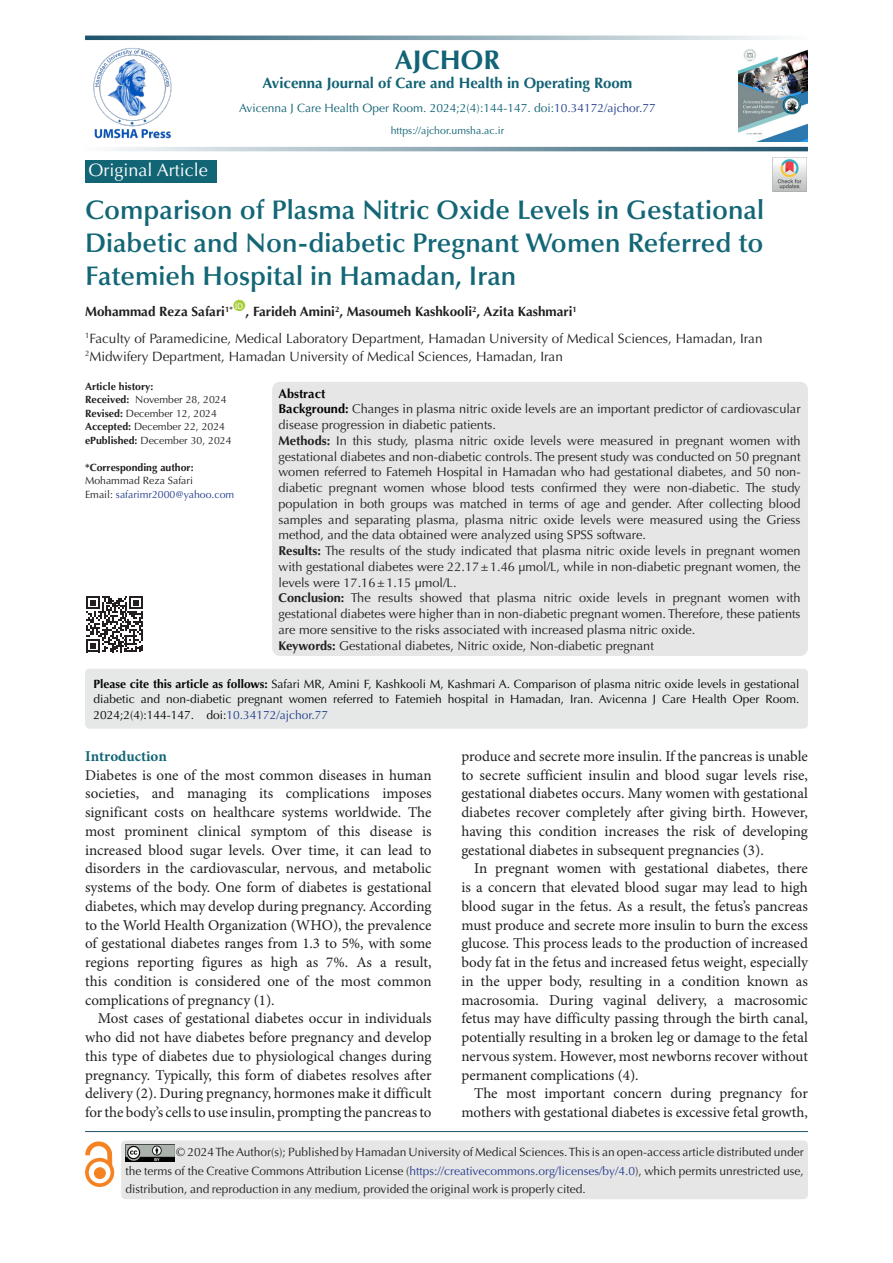
<style>
.page{position:relative;width:893px;height:1263px;background:#fff}
.page>*{position:absolute;margin:0;border:0;box-sizing:border-box;transform-origin:0 0}
.t1{font:600 27px/33px "Optima LT Std";color:#126675;text-align:justify}
.t2{font:700 27px "Optima LT Std";color:#126375}
.t3{font:18px "Optima LT Std";color:#fff}
.t4{font:15px/18.8px "Minion Pro";letter-spacing:-.005em;color:#231f20;text-align:justify}
.t5{font:700 15px "Optima LT Std";color:#126375}
.heading_1{font:700 15px "Minion Pro";color:#126675}
.t6{font:13.5px "Optima LT Std";color:#231f20}
.t7{font:700 13.5px "Optima LT Std";color:#231f20}
.t8{font:12.75px/15.8px "Optima LT Std";color:#231f20;text-align:justify}
.t9{font:700 12.75px "Optima LT Std";color:#040503}
.t10{font:12px/18px "Optima LT Std";color:#221e1f;text-align:justify}
.t11{font:12px/15.8px "Optima LT Std";color:#040503;text-align:justify}
.t12{font:12px "Optima LT Std";color:#126375}
.t13{font:10.5px "Optima LT Std";color:#231f20}
.t14{font:700 10.5px "Optima LT Std";color:#231f20}
.t15{font:10.5px "Optima LT Std";color:#253f8e}
.t16{font:10.5px "Optima LT Std";color:#126375}
.t17{font:7.8px "Arial";color:#fff}
.s1{color:#253f8e}
.s2{font-weight:700}
.s3{color:#231f20}
.s4{font-weight:700;color:#040503}
</style>
<div class="page">
<hr style="left:85px;top:1131px;width:723px;height:1px;background:#1f556c">
<div style="left:121px;top:1140px;width:687px;height:59px;background:#e6e6e6;border-radius:4px"></div>
<img style="left:125px;top:1145px;width:49px;height:17px">
<div style="left:233px;top:300px;width:12px;height:11px;background:#a6ce39;border-radius:50%"></div>
<div style="left:85px;top:160px;width:132px;height:22px;background:#126575"></div>
<img style="left:773px;top:158px;width:34px;height:34px">
<svg style="left:112px;top:147px;width:696px;height:4px;background:#8aa5b1"></svg>
<svg style="left:85px;top:36px;width:697px;height:4px;background:#88a5b1"></svg>
<div style="left:94px;top:1168px;width:11px;height:10px;background:#f58220;border-radius:50%"></div>
<div style="left:94px;top:1167px;width:11px;height:12px;border:1px solid #f58220;border-radius:50%"></div>
<div style="left:85px;top:1158px;width:29px;height:29px;border:4px solid #f58220;border-radius:50%"></div>
<svg style="left:86px;top:1142px;width:26px;height:24px"></svg>
<img style="left:738px;top:49px;width:69px;height:93px">
<img style="left:93px;top:48px;width:79px;height:91px">
<div style="left:85px;top:669px;width:723px;height:60px;background:#e5e8e7;border-radius:4px"></div>
<svg style="left:86px;top:596px;width:57px;height:56px"></svg>
<div style="left:272px;top:382px;width:536px;height:274px;background:#e6e6e6;border-radius:8px"></div>
<p class="t3" style="left:88px;top:160px;width:121px">Original Article</p>
<p class="t2" style="left:395px;top:44px;width:107px">AJCHOR</p>
<p class="t5" style="left:262px;top:74px;width:371px">Avicenna Journal of Care and Health in Operating Room</p>
<p class="t12" style="left:239px;top:101px;width:418px">Avicenna J Care Health Oper Room. 2024;2(4):144-147. doi:<span class="s1">10.34172/ajchor.77</span></p>
<p class="t16" style="left:391px;top:124px;width:115px">https://ajchor.umsha.ac.ir</p>
<p class="t1" style="left:85px;top:194px;width:681px">Comparison of Plasma Nitric Oxide Levels in Gestational Diabetic and Non-diabetic Pregnant Women Referred to Fatemieh Hospital in Hamadan, Iran</p>
<p class="t7" style="left:85px;top:304px;width:149px">Mohammad Reza Safari<sup>1*</sup></p>
<p class="t17" style="left:235px;top:300px;width:9px">ID</p>
<p class="t7" style="left:246px;top:304px;width:333px">, Farideh Amini<sup>2</sup>, Masoumeh Kashkooli<sup>2</sup>, Azita Kashmari<sup>1</sup></p>
<p class="t6" style="left:85px;top:330px;width:679px"><sup>1</sup>Faculty of Paramedicine, Medical Laboratory Department, Hamadan University of Medical Sciences, Hamadan, Iran</p>
<p class="t6" style="left:85px;top:348px;width:479px"><sup>2</sup>Midwifery Department, Hamadan University of Medical Sciences, Hamadan, Iran</p>
<p class="t14" style="left:85px;top:380px;width:70px">Article history:</p>
<p class="t13" style="left:85px;top:393px;width:143px"><span class="s2">Received:</span> November 28, 2024</p>
<p class="t13" style="left:85px;top:407px;width:133px"><span class="s2">Revised:</span> December 12, 2024</p>
<p class="t13" style="left:85px;top:420px;width:142px"><span class="s2">Accepted:</span> December 22, 2024</p>
<p class="t13" style="left:85px;top:434px;width:148px"><span class="s2">ePublished:</span> December 30, 2024</p>
<p class="t14" style="left:85px;top:461px;width:110px">*Corresponding author:</p>
<p class="t13" style="left:85px;top:474px;width:109px">Mohammad Reza Safari</p>
<p class="t15" style="left:85px;top:488px;width:151px"><span class="s3">Email:</span> safarimr2000@yahoo.com</p>
<p class="t9" style="left:279px;top:386px;width:48px">Abstract</p>
<p class="t8" style="left:279px;top:401px;width:524px"><span class="s4">Background:</span> Changes in plasma nitric oxide levels are an important predictor of cardiovascular disease progression in diabetic patients.</p>
<p class="t8" style="left:279px;top:433px;width:524px"><span class="s2">Methods:</span> In this study, plasma nitric oxide levels were measured in pregnant women with gestational diabetes and non-diabetic controls. The present study was conducted on 50 pregnant women referred to Fatemeh Hospital in Hamadan who had gestational diabetes, and 50 non&shy;diabetic pregnant women whose blood tests confirmed they were non-diabetic. The study population in both groups was matched in terms of age and gender. After collecting blood samples and separating plasma, plasma nitric oxide levels were measured using the Griess method, and the data obtained were analyzed using SPSS software.</p>
<p class="t8" style="left:279px;top:543px;width:524px"><span class="s2">Results:</span> The results of the study indicated that plasma nitric oxide levels in pregnant women with gestational diabetes were 22.17±1.46 µmol/L, while in non-diabetic pregnant women, the levels were 17.16±1.15 µmol/L.</p>
<p class="t8" style="left:279px;top:590px;width:524px"><span class="s2">Conclusion:</span> The results showed that plasma nitric oxide levels in pregnant women with gestational diabetes were higher than in non-diabetic pregnant women. Therefore, these patients are more sensitive to the risks associated with increased plasma nitric oxide.</p>
<p class="t8" style="left:279px;top:637px;width:377px"><span class="s2">Keywords:</span> Gestational diabetes, Nitric oxide, Non-diabetic pregnant</p>
<p class="t11" style="left:94px;top:676px;width:707px"><span class="s2">Please cite this article as follows:</span> Safari MR, Amini F, Kashkooli M, Kashmari A. Comparison of plasma nitric oxide levels in gestational diabetic and non-diabetic pregnant women referred to Fatemieh hospital in Hamadan, Iran. Avicenna J Care Health Oper Room.<br>2024;2(4):144-147. doi:<span class="s1">10.34172/ajchor.77</span></p>
<p class="t4" style="left:461px;top:747px;width:348px">produce and secrete more insulin. If the pancreas is unable to secrete sufficient insulin and blood sugar levels rise, gestational diabetes occurs. Many women with gestational diabetes recover completely after giving birth. However, having this condition increases the risk of developing gestational diabetes in subsequent pregnancies (3).</p>
<p class="t4" style="left:461px;top:860px;width:348px;text-indent:13px">In pregnant women with gestational diabetes, there is a concern that elevated blood sugar may lead to high blood sugar in the fetus. As a result, the fetus’s pancreas must produce and secrete more insulin to burn the excess glucose. This process leads to the production of increased body fat in the fetus and increased fetus weight, especially in the upper body, resulting in a condition known as macrosomia. During vaginal delivery, a macrosomic fetus may have difficulty passing through the birth canal, potentially resulting in a broken leg or damage to the fetal nervous system. However, most newborns recover without permanent complications (4).</p>
<p class="t4" style="left:461px;top:1085px;width:348px;text-align:right">The most important concern during pregnancy for mothers with gestational diabetes is excessive fetal growth,</p>
<p class="t10" style="left:125px;top:1143px;width:680px;text-indent:51px"><span class="s3">© 2024 The Author(s); Published by Hamadan University of Medical Sciences.</span> This is an open-access article distributed under the terms of the Creative Commons Attribution License (<span class="s1">https://creativecommons.org/licenses/by/4.0</span>), which permits unrestricted use, distribution, and reproduction in any medium, provided the original work is properly cited.</p>
<p class="heading_1" style="left:85px;top:745px;width:83px">Introduction</p>
<p class="t4" style="left:85px;top:766px;width:348px">Diabetes is one of the most common diseases in human societies, and managing its complications imposes significant costs on healthcare systems worldwide. The most prominent clinical symptom of this disease is increased blood sugar levels. Over time, it can lead to disorders in the cardiovascular, nervous, and metabolic systems of the body. One form of diabetes is gestational diabetes, which may develop during pregnancy. According to the World Health Organization (WHO), the prevalence of gestational diabetes ranges from 1.3 to 5%, with some regions reporting figures as high as 7%. As a result, this condition is considered one of the most common complications of pregnancy (1).</p>
<p class="t4" style="left:85px;top:1010px;width:348px;text-indent:13px">Most cases of gestational diabetes occur in individuals who did not have diabetes before pregnancy and develop this type of diabetes due to physiological changes during pregnancy. Typically, this form of diabetes resolves after delivery (2). During pregnancy, hormones make it difficult for the body’s cells to use insulin, prompting the pancreas to</p>
</div>
